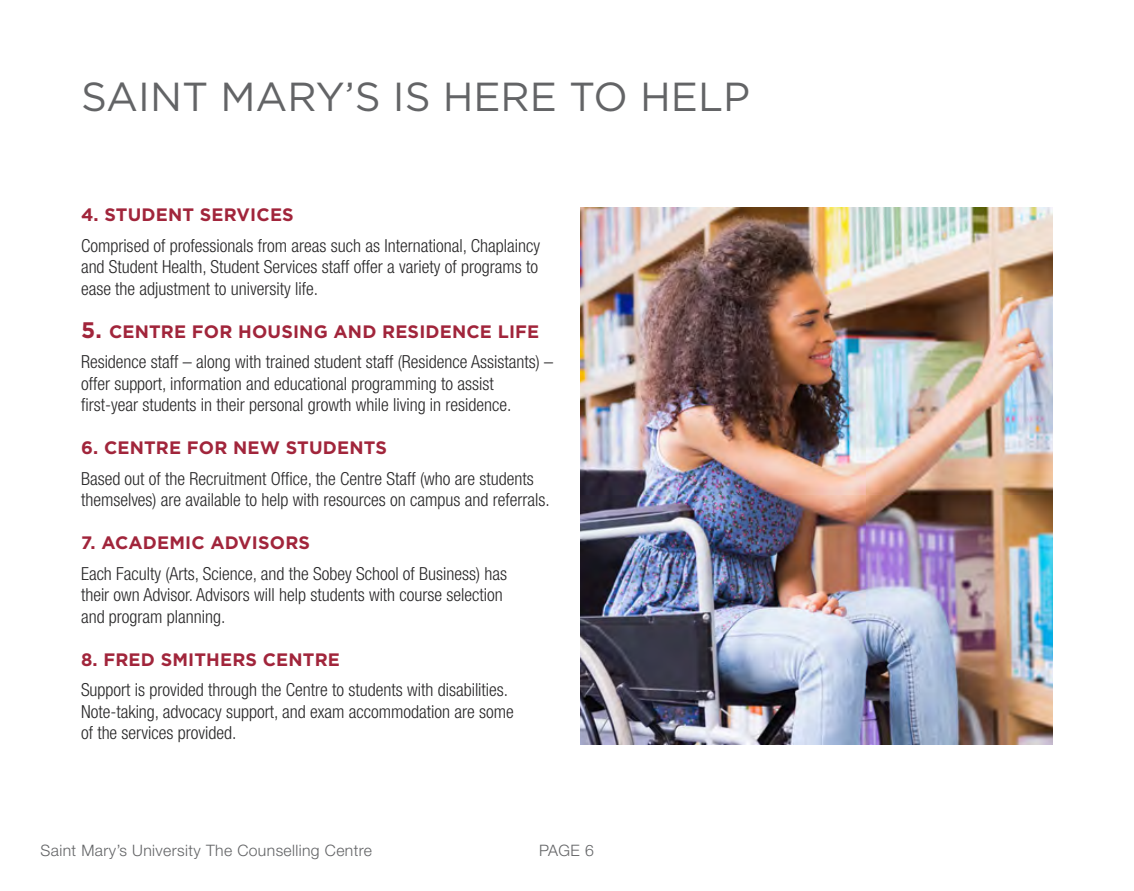
<style>
.page{position:relative;width:1134px;height:891px;background:#fff}
.page>*{position:absolute;margin:0;border:0;box-sizing:border-box;transform-origin:0 0}
.t1{font:40.5px "Gotham";color:#636466}
.t2{font:300 condensed 18px/21.6px "Helvetica Neue LT Std";color:#292829}
.t3{font:700 18px "Gotham";letter-spacing:.01em;color:#a1253b}
.t4{font:300 15.75px "Helvetica Neue LT Std";letter-spacing:.025em;color:#636466}
.s1{font-size:22.5px}
</style>
<div class="page">
<img style="left:580px;top:208px;width:473px;height:537px">
<h1 class="t1" style="left:81px;top:74px;width:671px">SAINT MARY’S IS HERE TO HELP</h1>
<p class="t3" style="left:81px;top:204px;width:214px">4. STUDENT SERVICES</p>
<p class="t2" style="left:81px;top:234px;width:461px;text-align:justify">Comprised of professionals from areas such as International, Chaplaincy and Student Health, Student Services staff offer a variety of programs to ease the adjustment to university life.</p>
<p class="t3" style="left:81px;top:321px;width:460px"><span class="s1">5.</span> CENTRE FOR HOUSING AND RESIDENCE LIFE</p>
<p class="t2" style="left:81px;top:351px;width:474px">Residence staff – along with trained student staff (Residence Assistants) – offer support, information and educational programming to assist first-year students in their personal growth while living in residence.</p>
<p class="t3" style="left:81px;top:437px;width:307px">6. CENTRE FOR NEW STUDENTS</p>
<p class="t2" style="left:81px;top:467px;width:470px">Based out of the Recruitment Office, the Centre Staff (who are students themselves) are available to help with resources on campus and referrals.</p>
<p class="t3" style="left:81px;top:532px;width:231px">7. ACADEMIC ADVISORS</p>
<p class="t2" style="left:81px;top:562px;width:428px">Each Faculty (Arts, Science, and the Sobey School of Business) has their own Advisor. Advisors will help students with course selection and program planning.</p>
<p class="t3" style="left:81px;top:649px;width:261px">8. FRED SMITHERS CENTRE</p>
<p class="t2" style="left:81px;top:679px;width:434px">Support is provided through the Centre to students with disabilities.<br>Note-taking, advocacy support, and exam accommodation are some of the services provided.</p>
<p class="t4" style="left:40px;top:841px;width:333px">Saint Mary’s University The Counselling Centre</p>
<p class="t4" style="left:539px;top:841px;width:56px">PAGE 6</p>
</div>
